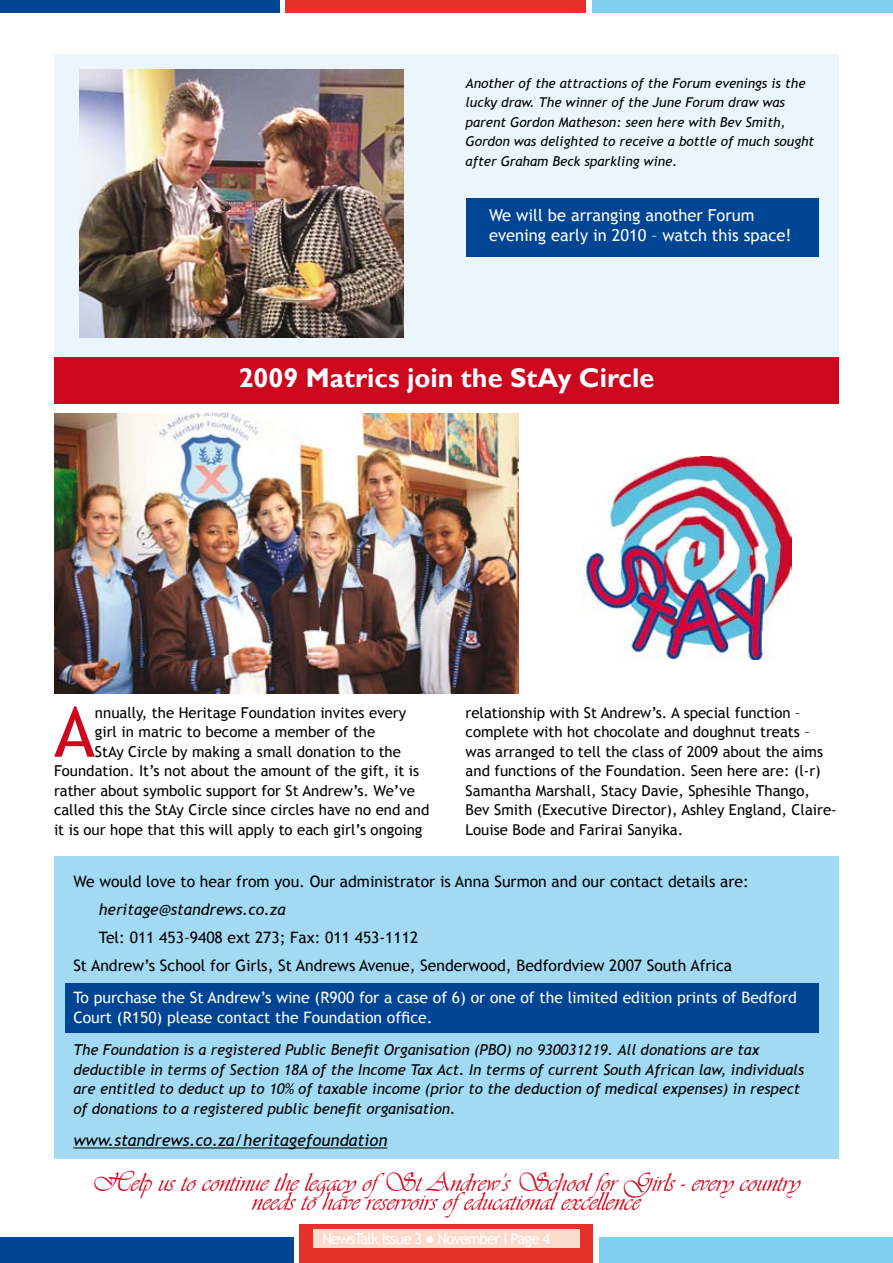
<style>
.page{position:relative;width:893px;height:1263px;background:#fff}
.page>*{position:absolute;margin:0;border:0;box-sizing:border-box;transform-origin:0 0}
.t1{font:69.45px "Trebuchet MS";color:#cd071e}
.t2{font:27px/19.5px "Vivaldii";color:#cd071e;text-align:center}
.t3{font:700 27px "Gill Sans";color:#fff}
.t4{font:16.5px/19.5px "Trebuchet MS";color:#fff}
.t5{font:italic 16.5px "Trebuchet MS";color:#000}
.t6{font:15.75px/28px "Trebuchet MS";color:#000}
.t7{font:15.75px/19.5px "Trebuchet MS";color:#fff}
.t8{font:italic 15.75px "Trebuchet MS";color:#000}
.t9{font:15px/19.5px "Trebuchet MS";color:#000}
.t10{font:italic 15px/19.5px "Trebuchet MS";color:#000}
.t11{font:15px "Trebuchet MS";letter-spacing:-.05em;color:#fff}
.t12{font:italic 13.5px/19.5px "Trebuchet MS";color:#000}
</style>
<div class="page">
<div style="left:0;top:1237px;width:293px;height:26px;background:#004494"></div>
<div style="left:300px;top:1225px;width:293px;height:38px;background:#e5312a"></div>
<div style="left:600px;top:1237px;width:293px;height:26px;background:#81cff0"></div>
<div style="left:0;top:0;width:279px;height:13px;background:#004494"></div>
<div style="left:286px;top:0;width:300px;height:13px;background:#e5312a"></div>
<div style="left:593px;top:0;width:300px;height:13px;background:#81cff0"></div>
<div style="left:54px;top:856px;width:785px;height:303px;background:#a2daf4"></div>
<div style="left:54px;top:54px;width:785px;height:303px;background:#eaf6fc"></div>
<div style="left:466px;top:198px;width:353px;height:59px;background:#004494"></div>
<img style="left:583px;top:456px;width:209px;height:203px">
<div style="left:54px;top:357px;width:785px;height:46px;background:#cd071e"></div>
<div style="left:314px;top:1229px;width:266px;height:19px;background:#fbdbcc"></div>
<img style="left:54px;top:414px;width:464px;height:279px">
<img style="left:79px;top:70px;width:324px;height:268px">
<div style="left:65px;top:983px;width:754px;height:50px;background:#004494"></div>
<hr style="left:73px;top:1147px;width:314px;height:1px;background:#000">
<p class="t12" style="left:466px;top:74px;width:350px">Another of the attractions of the Forum evenings is the lucky draw. The winner of the June Forum draw was parent Gordon Matheson: seen here with Bev Smith, Gordon was delighted to receive a bottle of much sought after Graham Beck sparkling wine.</p>
<p class="t4" style="left:489px;top:206px;width:304px">We will be arranging another Forum evening early in 2010 – watch this space!</p>
<h2 class="t3" style="left:239px;top:362px;width:417px">2009 Matrics join the StAy Circle</h2>
<h1 class="t1" style="left:54px;top:691px;width:42px">A</h1>
<p class="t9" style="left:95px;top:703px;width:313px">nnually, the Heritage Foundation invites every</p>
<p class="t9" style="left:95px;top:722px;width:282px">girl in matric to become a member of the</p>
<p class="t9" style="left:95px;top:742px;width:307px">StAy Circle by making a small donation to the</p>
<p class="t9" style="left:54px;top:761px;width:367px">Foundation. It’s not about the amount of the gift, it is</p>
<p class="t9" style="left:54px;top:781px;width:362px">rather about symbolic support for St Andrew’s. We’ve</p>
<p class="t9" style="left:54px;top:800px;width:377px">called this the StAy Circle since circles have no end and</p>
<p class="t9" style="left:54px;top:820px;width:370px">it is our hope that this will apply to each girl’s ongoing</p>
<p class="t9" style="left:466px;top:703px;width:373px">relationship with St Andrew’s. A special function – complete with hot chocolate and doughnut treats – was arranged to tell the class of 2009 about the aims and functions of the Foundation. Seen here are: (l-r)<br>Samantha Marshall, Stacy Davie, Sphesihle Thango, Bev Smith (Executive Director), Ashley England, Claire-Louise Bode and Farirai Sanyika.</p>
<p class="t6" style="left:73px;top:868px;width:677px">We would love to hear from you. Our administrator is Anna Surmon and our contact details are:</p>
<p class="t8" style="left:99px;top:900px;width:188px">heritage@standrews.co.za</p>
<p class="t6" style="left:73px;top:924px;width:660px;text-indent:25px">Tel: 011 453-9408 ext 273; Fax: 011 453-1112<br>St Andrew’s School for Girls, St Andrews Avenue, Senderwood, Bedfordview 2007 South Africa</p>
<p class="t7" style="left:73px;top:988px;width:725px">To purchase the St Andrew’s wine (R900 for a case of 6) or one of the limited edition prints of Bedford<br>Court (R150) please contact the Foundation office.</p>
<p class="t10" style="left:73px;top:1040px;width:732px">The Foundation is a registered Public Benefit Organisation (PBO) no 930031219. All donations are tax deductible in terms of Section 18A of the Income Tax Act. In terms of current South African law, individuals are entitled to deduct up to 10% of taxable income (prior to the deduction of medical expenses) in respect of donations to a registered public benefit organisation.</p>
<p class="t5" style="left:73px;top:1130px;width:316px">www.standrews.co.za/heritagefoundation</p>
<h2 class="t2" style="left:92px;top:1173px;width:709px">Help us to continue the legacy ofSt Andrew’s School for Girls - every country needs to have reservoirs ofeducational excellence</h2>
<p class="t7" style="left:315px;top:1228px;width:265px">NewsTalk Issue 2 • May 2009 | Page 4</p>
<p class="t11" style="left:322px;top:1229px;width:229px">NewsTalk Issue 3 ● November I Page 4</p>
</div>
